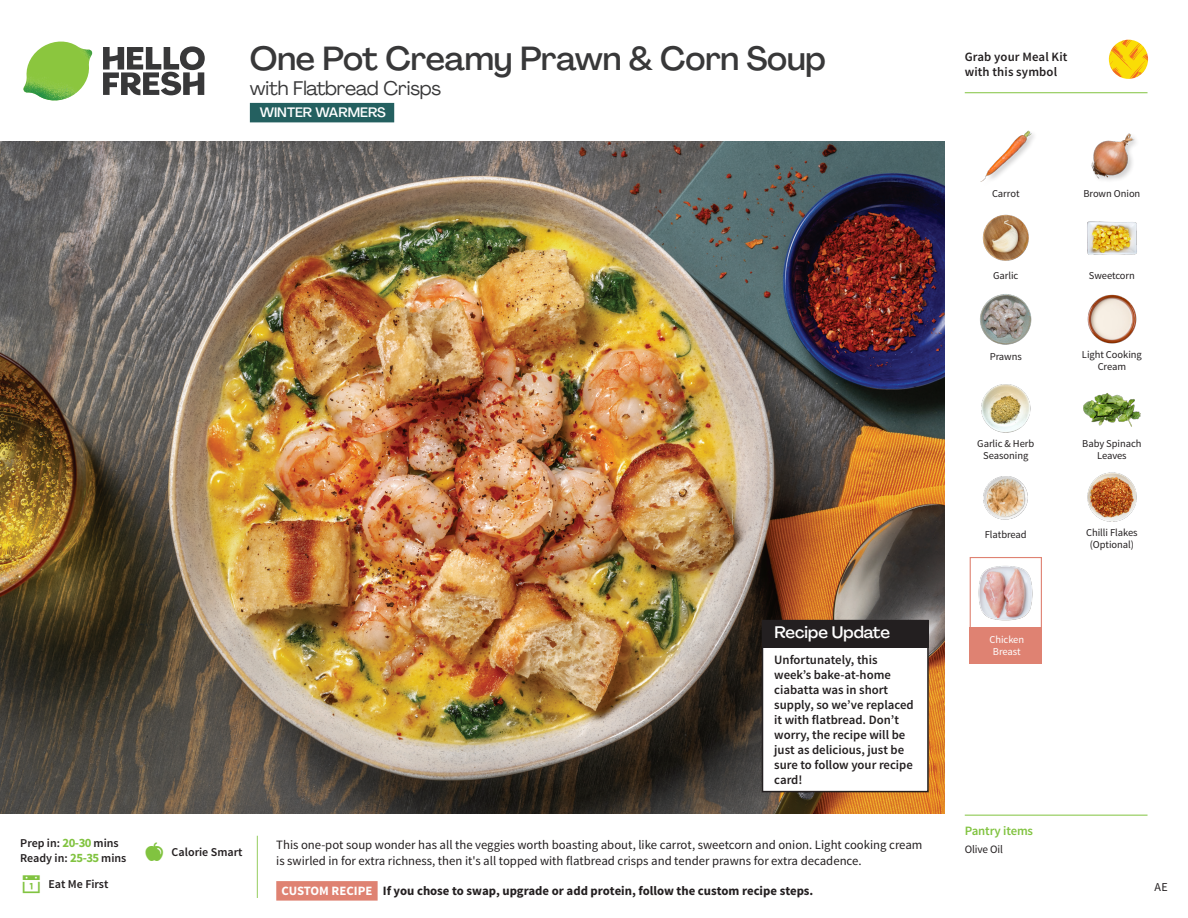
<style>
.page{position:relative;width:1188px;height:918px;background:#fff}
.page>*{position:absolute;margin:0;border:0;box-sizing:border-box;transform-origin:0 0}
._15_Titel_UK{font:500 33px "Agrandir";letter-spacing:-.01em;color:#383839}
._15_Titel_UK-2{font:19.5px "Agrandir";letter-spacing:-.01em;color:#383839}
.Steps_Text_AU{font:500 16.5px "Agrandir";color:#fff}
.t1{font:500 13.5px "Agrandir";color:#fff}
.Step_6_Text_AU{font:12.75px/16.5px "Source Sans Pro";color:#231f20}
.Steps_Text_AU-2{font:600 12.75px/15px "Source Sans Pro";color:#231f20}
.Step_6_Text_AU-2{font:700 12.75px "Source Sans Pro";color:#231f20}
._04_Headers_Front{font:600 12.75px "Source Sans Pro";letter-spacing:-.01em;color:#81c340}
._04_Intro{font:600 12px "Source Sans Pro";color:#231f20}
.t2{font:12px "Source Sans Pro";color:#231f20}
._05_Pantry{font:11.25px "Source Sans Pro";letter-spacing:-.01em;color:#231f20}
._18_FRONT_ingredient{font:10.5px/12px "Source Sans Pro";letter-spacing:-.005em;color:#231f20;text-align:center}
._18_FRONT_ingredient-2{font:10.5px/12px "Source Sans Pro";letter-spacing:-.005em;color:#fff;text-align:center}
.s1{font-weight:700;font-size:12.75px;color:#81c340}
.s2{color:#fff}
</style>
<div class="page">
<svg style="left:103px;top:46px;width:102px;height:49px"></svg>
<img style="left:23px;top:42px;width:69px;height:59px">
<svg style="left:256px;top:835px;width:122px;height:66px"></svg>
<img style="left:0;top:142px;width:945px;height:672px">
<div style="left:250px;top:103px;width:144px;height:19px;background:#246060"></div>
<img style="left:1087px;top:294px;width:50px;height:50px">
<img style="left:1083px;top:393px;width:58px;height:34px">
<img style="left:981px;top:384px;width:50px;height:49px">
<img style="left:983px;top:476px;width:45px;height:44px">
<img style="left:980px;top:294px;width:52px;height:51px">
<img style="left:982px;top:214px;width:47px;height:47px">
<img style="left:1087px;top:221px;width:50px;height:34px">
<img style="left:980px;top:130px;width:54px;height:52px">
<img style="left:1091px;top:133px;width:45px;height:47px">
<img style="left:1087px;top:472px;width:50px;height:50px">
<div style="left:970px;top:557px;width:72px;height:72px;border:1px solid #df8272"></div>
<div style="left:970px;top:627px;width:72px;height:37px;background:#df8272"></div>
<img style="left:978px;top:566px;width:55px;height:55px">
<hr style="left:965px;top:815px;width:183px;height:1px;background:#81c340">
<svg style="left:1091px;top:39px;width:58px;height:55px"></svg>
<hr style="left:965px;top:92px;width:183px;height:1px;background:#81c340">
<div style="left:763px;top:621px;width:165px;height:171px;background:#fff"></div>
<div style="left:762px;top:620px;width:167px;height:172px;border:2px solid #231f20"></div>
<div style="left:762px;top:620px;width:167px;height:27px;background:#231f20"></div>
<p class="_04_Intro" style="left:20px;top:836px;width:100px">Prep in: <span class="s1">20-30</span> mins</p>
<p class="_04_Intro" style="left:20px;top:851px;width:108px">Ready in: <span class="s1">25-35</span> mins</p>
<p class="_04_Intro" style="left:48px;top:876px;width:62px">Eat Me First</p>
<p class="_15_Titel_UK" style="left:250px;top:38px;width:577px">One Pot Creamy Prawn &amp; Corn Soup</p>
<p class="_15_Titel_UK-2" style="left:250px;top:76px;width:193px">with Flatbread Crisps</p>
<p class="t1" style="left:260px;top:104px;width:128px">WINTER WARMERS</p>
<p class="_04_Intro" style="left:172px;top:844px;width:72px">Calorie Smart</p>
<p class="Steps_Text_AU" style="left:774px;top:622px;width:117px">Recipe Update</p>
<p class="Steps_Text_AU-2" style="left:774px;top:652px;width:141px">Unfortunately, this week’s bake-at-home ciabatta was in short supply, so we’ve replaced it with flatbread. Don’t worry, the recipe will be just as delicious, just be sure to follow your recipe card!</p>
<p class="Step_6_Text_AU" style="left:276px;top:837px;width:648px">This one-pot soup wonder has all the veggies worth boasting about, like carrot, sweetcorn and onion. Light cooking cream is swirled in for extra richness, then it's all topped with flatbread crisps and tender prawns for extra decadence.</p>
<p class="Step_6_Text_AU-2" style="left:281px;top:882px;width:533px"><span class="s2">CUSTOM RECIPE</span> If you chose to swap, upgrade or add protein, follow the custom recipe steps.</p>
<p class="Steps_Text_AU-2" style="left:965px;top:50px;width:104px">Grab your Meal Kit with this symbol</p>
<p class="_18_FRONT_ingredient" style="left:992px;top:188px;width:29px">Carrot</p>
<p class="_18_FRONT_ingredient" style="left:1083px;top:188px;width:58px">Brown Onion</p>
<p class="_18_FRONT_ingredient" style="left:993px;top:270px;width:27px">Garlic</p>
<p class="_18_FRONT_ingredient" style="left:1089px;top:270px;width:48px">Sweetcorn</p>
<p class="_18_FRONT_ingredient" style="left:990px;top:351px;width:34px">Prawns</p>
<p class="_18_FRONT_ingredient" style="left:1082px;top:348px;width:61px">Light Cooking<br>Cream</p>
<p class="_18_FRONT_ingredient" style="left:977px;top:438px;width:58px">Garlic &amp; Herb<br>Seasoning</p>
<p class="_18_FRONT_ingredient" style="left:1082px;top:438px;width:61px">Baby Spinach<br>Leaves</p>
<p class="_18_FRONT_ingredient" style="left:985px;top:529px;width:43px">Flatbread</p>
<p class="_18_FRONT_ingredient" style="left:1086px;top:526px;width:53px">Chilli Flakes (Optional)</p>
<p class="_18_FRONT_ingredient-2" style="left:989px;top:633px;width:36px">Chicken<br>Breast</p>
<p class="_04_Headers_Front" style="left:965px;top:822px;width:70px">Pantry items</p>
<p class="_05_Pantry" style="left:965px;top:842px;width:40px">Olive Oil</p>
<p class="t2" style="left:1155px;top:879px;width:15px">AE</p>
</div>
